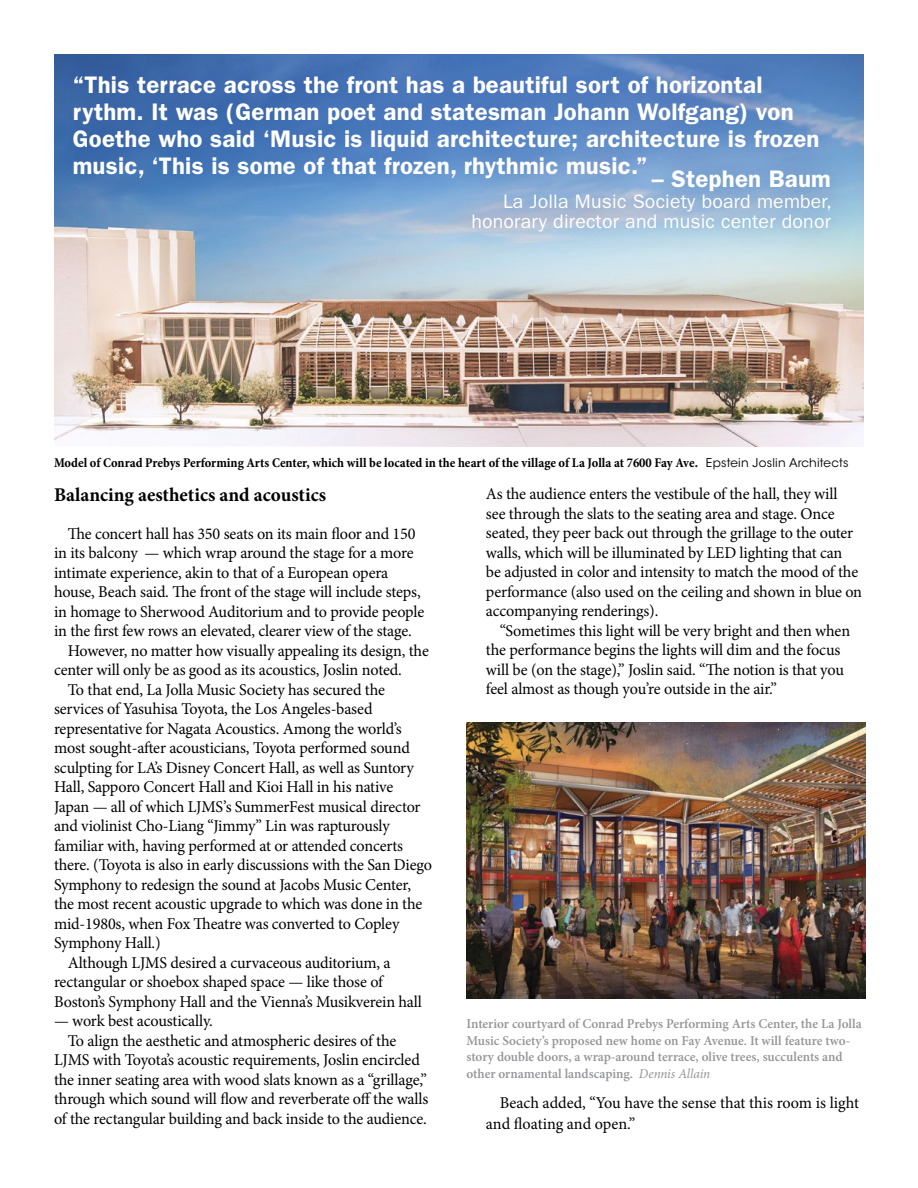
<style>
.page{position:relative;width:918px;height:1188px;background:#fff}
.page>*{position:absolute;margin:0;border:0;box-sizing:border-box;transform-origin:0 0}
.t1{font:600 24px/27px "ITC Franklin Gothic Std";letter-spacing:.01em;color:#fff}
.t2{font:19.5px/19.5px "ITC Franklin Gothic Std";letter-spacing:.01em;color:#fff;text-align:right}
.t3{font:700 19.5px "Minion Pro";color:#000}
.t4{font:16.5px/19.5px "Minion Pro";letter-spacing:-.01em;color:#000}
.t5{font:600 13.5px/16.5px "Minion Pro";color:#939598}
.t6{font:700 condensed 13.5px "Minion Pro";color:#000}
.s1{font-family:"ITC Avant Garde Std";font-weight:400;font-stretch:normal;font-size:12px}
.s2{font-weight:400;font-style:italic}
</style>
<div class="page">
<img style="left:54px;top:54px;width:810px;height:392px">
<img style="left:466px;top:722px;width:399px;height:277px">
<div style="left:44px;top:47px;width:814px;height:210px;background:#25408f;opacity:.75"></div>
<p class="t1" style="left:73px;top:71px;width:748px">“This terrace across the front has a beautiful sort of horizontal rythm. It was (German poet and statesman Johann Wolfgang) von Goethe who said ‘Music is liquid architecture; architecture is frozen music, ‘This is some of that frozen, rhythmic music.”</p>
<h1 class="t1" style="left:652px;top:166px;width:181px">– Stephen Baum</h1>
<p class="t2" style="left:471px;top:192px;width:362px">La Jolla Music Society board member, honorary director and music center donor</p>
<p class="t6" style="left:54px;top:453px;width:796px">Model of Conrad Prebys Performing Arts Center, which will be located in the heart of the village of La Jolla at 7600 Fay Ave. <span class="s1">Epstein Joslin Architects</span></p>
<p class="t3" style="left:54px;top:481px;width:274px">Balancing aesthetics and acoustics</p>
<p class="t4" style="left:68px;top:524px;width:349px">The concert hall has 350 seats on its main floor and 150</p>
<p class="t4" style="left:54px;top:543px;width:361px">in its balcony — which wrap around the stage for a more</p>
<p class="t4" style="left:54px;top:563px;width:336px">intimate experience, akin to that of a European opera</p>
<p class="t4" style="left:54px;top:582px;width:368px">house, Beach said. The front of the stage will include steps,</p>
<p class="t4" style="left:54px;top:602px;width:372px">in homage to Sherwood Auditorium and to provide people</p>
<p class="t4" style="left:54px;top:621px;width:359px">in the first few rows an elevated, clearer view of the stage.</p>
<p class="t4" style="left:68px;top:641px;width:363px">However, no matter how visually appealing its design, the</p>
<p class="t4" style="left:54px;top:660px;width:349px">center will only be as good as its acoustics, Joslin noted.</p>
<p class="t4" style="left:68px;top:680px;width:319px">To that end, La Jolla Music Society has secured the</p>
<p class="t4" style="left:54px;top:699px;width:320px">services of Yasuhisa Toyota, the Los Angeles-based</p>
<p class="t4" style="left:54px;top:719px;width:349px">representative for Nagata Acoustics. Among the world’s</p>
<p class="t4" style="left:54px;top:738px;width:357px">most sought-after acousticians, Toyota performed sound</p>
<p class="t4" style="left:54px;top:758px;width:361px">sculpting for LA’s Disney Concert Hall, as well as Suntory</p>
<p class="t4" style="left:54px;top:777px;width:341px">Hall, Sapporo Concert Hall and Kioi Hall in his native</p>
<p class="t4" style="left:54px;top:797px;width:368px">Japan — all of which LJMS’s SummerFest musical director</p>
<p class="t4" style="left:54px;top:816px;width:337px">and violinist Cho-Liang “Jimmy” Lin was rapturously</p>
<p class="t4" style="left:54px;top:836px;width:351px">familiar with, having performed at or attended concerts</p>
<p class="t4" style="left:54px;top:855px;width:380px">there. (Toyota is also in early discussions with the San Diego</p>
<p class="t4" style="left:54px;top:875px;width:359px">Symphony to redesign the sound at Jacobs Music Center,</p>
<p class="t4" style="left:54px;top:894px;width:370px">the most recent acoustic upgrade to which was done in the</p>
<p class="t4" style="left:54px;top:914px;width:347px">mid-1980s, when Fox Theatre was converted to Copley</p>
<p class="t4" style="left:54px;top:933px;width:108px">Symphony Hall.)</p>
<p class="t4" style="left:68px;top:953px;width:324px">Although LJMS desired a curvaceous auditorium, a</p>
<p class="t4" style="left:54px;top:972px;width:331px">rectangular or shoebox shaped space — like those of</p>
<p class="t4" style="left:54px;top:992px;width:370px">Boston’s Symphony Hall and the Vienna’s Musikverein hall</p>
<p class="t4" style="left:54px;top:1011px;width:160px">— work best acoustically.</p>
<p class="t4" style="left:68px;top:1031px;width:330px">To align the aesthetic and atmospheric desires of the</p>
<p class="t4" style="left:54px;top:1050px;width:367px">LJMS with Toyota’s acoustic requirements, Joslin encircled</p>
<p class="t4" style="left:54px;top:1070px;width:375px">the inner seating area with wood slats known as a “grillage,”</p>
<p class="t4" style="left:54px;top:1089px;width:376px">through which sound will flow and reverberate off the walls</p>
<p class="t4" style="left:54px;top:1109px;width:374px">of the rectangular building and back inside to the audience.</p>
<p class="t4" style="left:486px;top:484px;width:378px">As the audience enters the vestibule of the hall, they will<br>see through the slats to the seating area and stage. Once seated, they peer back out through the grillage to the outer walls, which will be illuminated by LED lighting that can<br>be adjusted in color and intensity to match the mood of the performance (also used on the ceiling and shown in blue on accompanying renderings).</p>
<p class="t4" style="left:486px;top:621px;width:366px;text-indent:14px">“Sometimes this light will be very bright and then when the performance begins the lights will dim and the focus will be (on the stage),” Joslin said. “The notion is that you feel almost as though you’re outside in the air.”</p>
<p class="t5" style="left:466px;top:1015px;width:397px">Interior courtyard of Conrad Prebys Performing Arts Center, the La Jolla Music Society’s proposed new home on Fay Avenue. It will feature two&shy;story double doors, a wrap-around terrace, olive trees, succulents and other ornamental landscaping. <span class="s2">Dennis Allain</span></p>
<p class="t4" style="left:486px;top:1092px;width:375px;line-height:21px;text-indent:14px">Beach added, “You have the sense that this room is light and floating and open.”</p>
</div>
